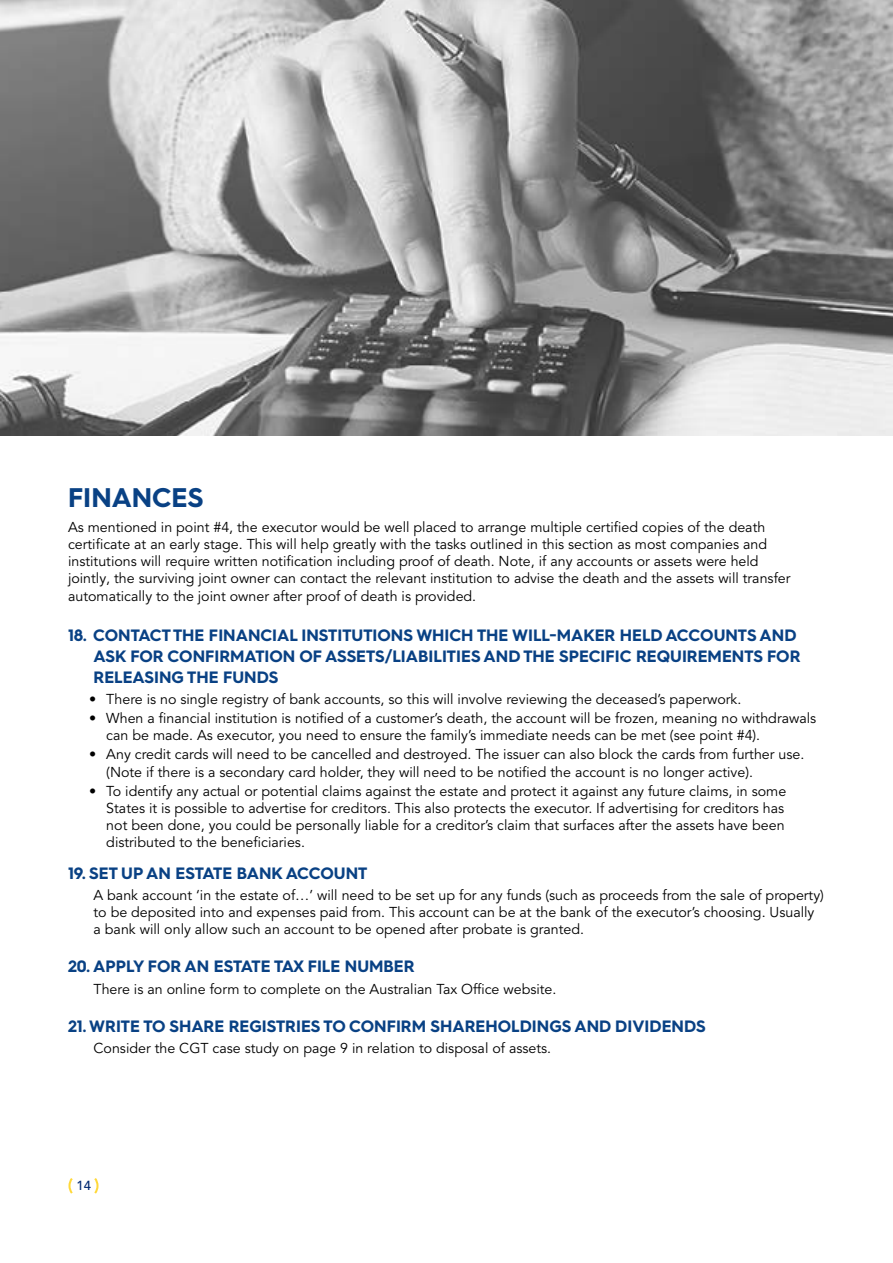
<style>
.page{position:relative;width:893px;height:1263px;background:#fff}
.page>*{position:absolute;margin:0;border:0;box-sizing:border-box;transform-origin:0 0}
.t1{font:700 27px "Hurme Geometric Sans 4";color:#094184}
.t2{font:700 16.5px/21px "Hurme Geometric Sans 4";color:#094184}
.t3{font:14.25px/17.1px "Avenir LT Pro";color:#000}
.t4{font:500 13.05px "Avenir LT Pro";color:#002871}
</style>
<div class="page">
<svg style="left:94px;top:1178px;width:5px;height:16px"></svg>
<svg style="left:68px;top:1178px;width:5px;height:16px"></svg>
<img style="left:0;top:0;width:893px;height:436px">
<h1 class="t1" style="left:68px;top:478px;width:137px">FINANCES</h1>
<p class="t3" style="left:68px;top:519px;width:724px">As mentioned in point #4, the executor would be well placed to arrange multiple certified copies of the death certificate at an early stage. This will help greatly with the tasks outlined in this section as most companies and institutions will require written notification including proof of death. Note, if any accounts or assets were held jointly, the surviving joint owner can contact the relevant institution to advise the death and the assets will transfer automatically to the joint owner after proof of death is provided.</p>
<p class="t2" style="left:94px;top:624px;width:708px;text-indent:-26px">18. CONTACT THE FINANCIAL INSTITUTIONS WHICH THE WILL-MAKER HELD ACCOUNTS AND<br>ASK FOR CONFIRMATION OF ASSETS/LIABILITIES AND THE SPECIFIC REQUIREMENTS FOR<br>RELEASING THE FUNDS</p>
<p class="t3" style="left:89px;top:691px;width:654px">• There is no single registry of bank accounts, so this will involve reviewing the deceased’s paperwork.</p>
<p class="t3" style="left:106px;top:710px;width:711px;text-indent:-17px">• When a financial institution is notified of a customer’s death, the account will be frozen, meaning no withdrawals can be made. As executor, you need to ensure the family’s immediate needs can be met (see point #4).</p>
<p class="t3" style="left:106px;top:746px;width:700px;text-indent:-17px">• Any credit cards will need to be cancelled and destroyed. The issuer can also block the cards from further use. (Note if there is a secondary card holder, they will need to be notified the account is no longer active).</p>
<p class="t3" style="left:106px;top:783px;width:682px;text-indent:-17px">• To identify any actual or potential claims against the estate and protect it against any future claims, in some States it is possible to advertise for creditors. This also protects the executor. If advertising for creditors has not been done, you could be personally liable for a creditor’s claim that surfaces after the assets have been distributed to the beneficiaries.</p>
<p class="t2" style="left:68px;top:862px;width:301px">19. SET UP AN ESTATE BANK ACCOUNT</p>
<p class="t3" style="left:94px;top:887px;width:732px">A bank account ‘in the estate of…’ will need to be set up for any funds (such as proceeds from the sale of property) to be deposited into and expenses paid from. This account can be at the bank of the executor’s choosing. Usually a bank will only allow such an account to be opened after probate is granted.</p>
<p class="t2" style="left:68px;top:956px;width:348px">20. APPLY FOR AN ESTATE TAX FILE NUMBER</p>
<p class="t3" style="left:94px;top:980px;width:464px">There is an online form to complete on the Australian Tax Office website.</p>
<p class="t2" style="left:68px;top:1015px;width:639px">21. WRITE TO SHARE REGISTRIES TO CONFIRM SHAREHOLDINGS AND DIVIDENDS</p>
<p class="t3" style="left:94px;top:1040px;width:459px">Consider the CGT case study on page 9 in relation to disposal of assets.</p>
<p class="t4" style="left:77px;top:1177px;width:16px">14</p>
</div>
